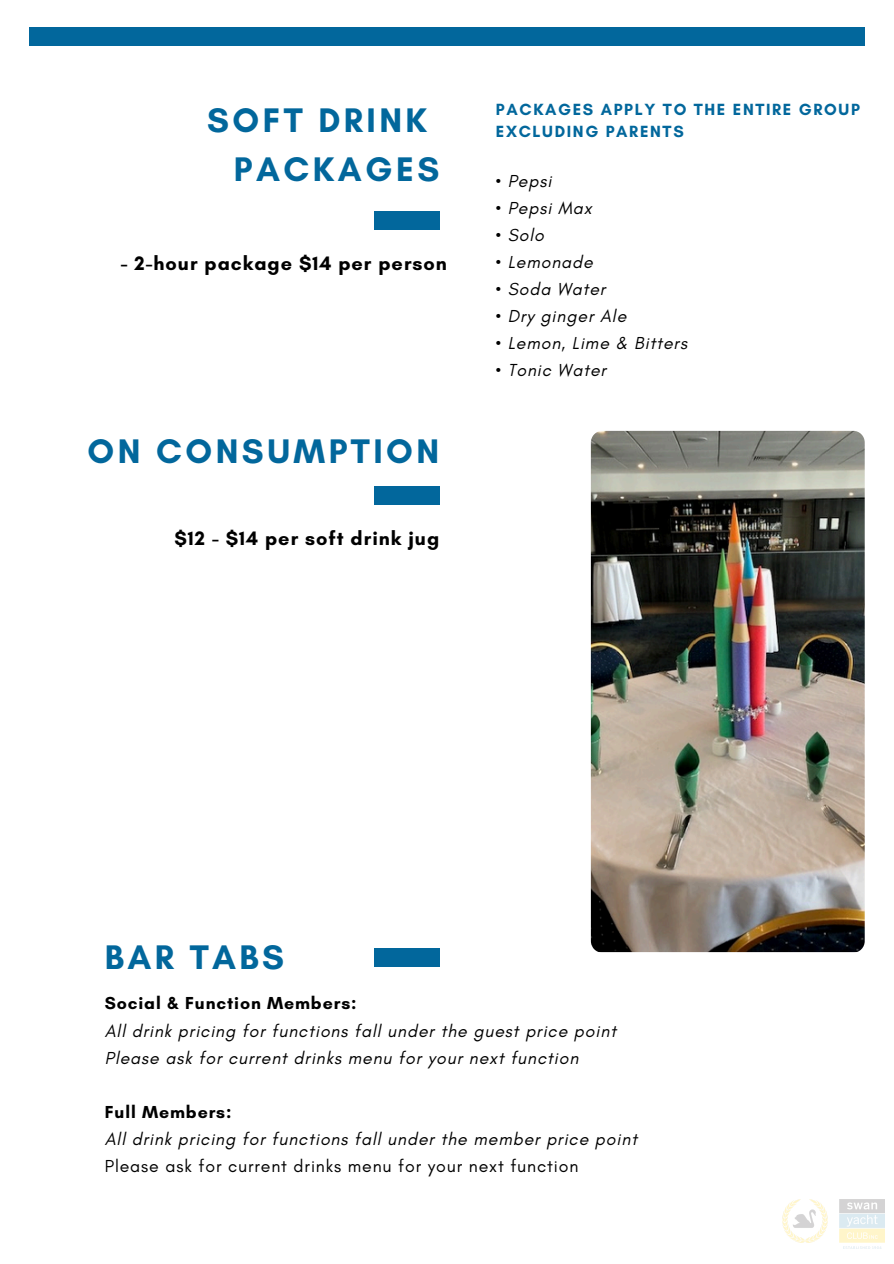
<style>
.page{position:relative;width:894px;height:1264px;background:#fff}
.page>*{position:absolute;margin:0;border:0;box-sizing:border-box;transform-origin:0 0}
.t1{font:700 34.8px/48.3px "Glacial Indifference";letter-spacing:.1em;color:#02679c}
.t2{font:700 19.8px "Glacial Indifference";letter-spacing:.05em;color:#000}
.t3{font:italic 17.7px "Glacial Indifference";letter-spacing:.05em;color:#000}
.t4{font:17.7px "Glacial Indifference";letter-spacing:.05em;color:#000}
.t5{font:700 17.7px "Glacial Indifference";letter-spacing:.05em;color:#000}
.t6{font:700 16.5px/22.5px "Glacial Indifference";letter-spacing:.1em;color:#02679c}
</style>
<div class="page">
<div style="left:29px;top:27px;width:835px;height:18px;background:#02679c"></div>
<div style="left:374px;top:212px;width:65px;height:18px;background:#02679c"></div>
<img style="left:782px;top:1199px;width:101px;height:49px">
<div style="left:374px;top:948px;width:65px;height:18px;background:#02679c"></div>
<div style="left:374px;top:486px;width:65px;height:18px;background:#02679c"></div>
<img style="left:590px;top:431px;width:274px;height:521px;border-radius:11px">
<h1 class="t1" style="left:234px;top:96px;width:207px;text-indent:-27px">SOFT DRINK<br>PACKAGES</h1>
<p class="t2" style="left:121px;top:251px;width:327px">- 2-hour package $14 per person</p>
<p class="t1" style="left:87px;top:427px;width:353px">ON CONSUMPTION</p>
<p class="t2" style="left:174px;top:526px;width:266px">$12 - $14 per soft drink jug</p>
<p class="t6" style="left:495px;top:98px;width:365px">PACKAGES APPLY TO THE ENTIRE GROUP<br>EXCLUDING PARENTS</p>
<p class="t3" style="left:495px;top:170px;width:57px">• Pepsi</p>
<h2 class="t3" style="left:495px;top:197px;width:97px">• Pepsi Max</h2>
<p class="t3" style="left:495px;top:224px;width:50px">• Solo</p>
<p class="t3" style="left:495px;top:251px;width:98px">• Lemonade</p>
<p class="t3" style="left:495px;top:278px;width:111px">• Soda Water</p>
<p class="t3" style="left:495px;top:305px;width:132px">• Dry ginger Ale</p>
<p class="t3" style="left:495px;top:332px;width:193px">• Lemon, Lime &amp; Bitters</p>
<p class="t3" style="left:495px;top:359px;width:112px">• Tonic Water</p>
<h3 class="t1" style="left:105px;top:932px;width:181px">BAR TABS</h3>
<h1 class="t5" style="left:105px;top:992px;width:253px">Social &amp; Function Members:</h1>
<p class="t3" style="left:105px;top:1019px;width:513px">All drink pricing for functions fall under the guest price point</p>
<p class="t3" style="left:105px;top:1046px;width:475px">Please ask for current drinks menu for your next function</p>
<h2 class="t5" style="left:105px;top:1100px;width:128px">Full Members:</h2>
<h1 class="t3" style="left:105px;top:1127px;width:534px">All drink pricing for functions fall under the member price point</h1>
<p class="t4" style="left:105px;top:1154px;width:475px">Please ask for current drinks menu for your next function</p>
</div>
